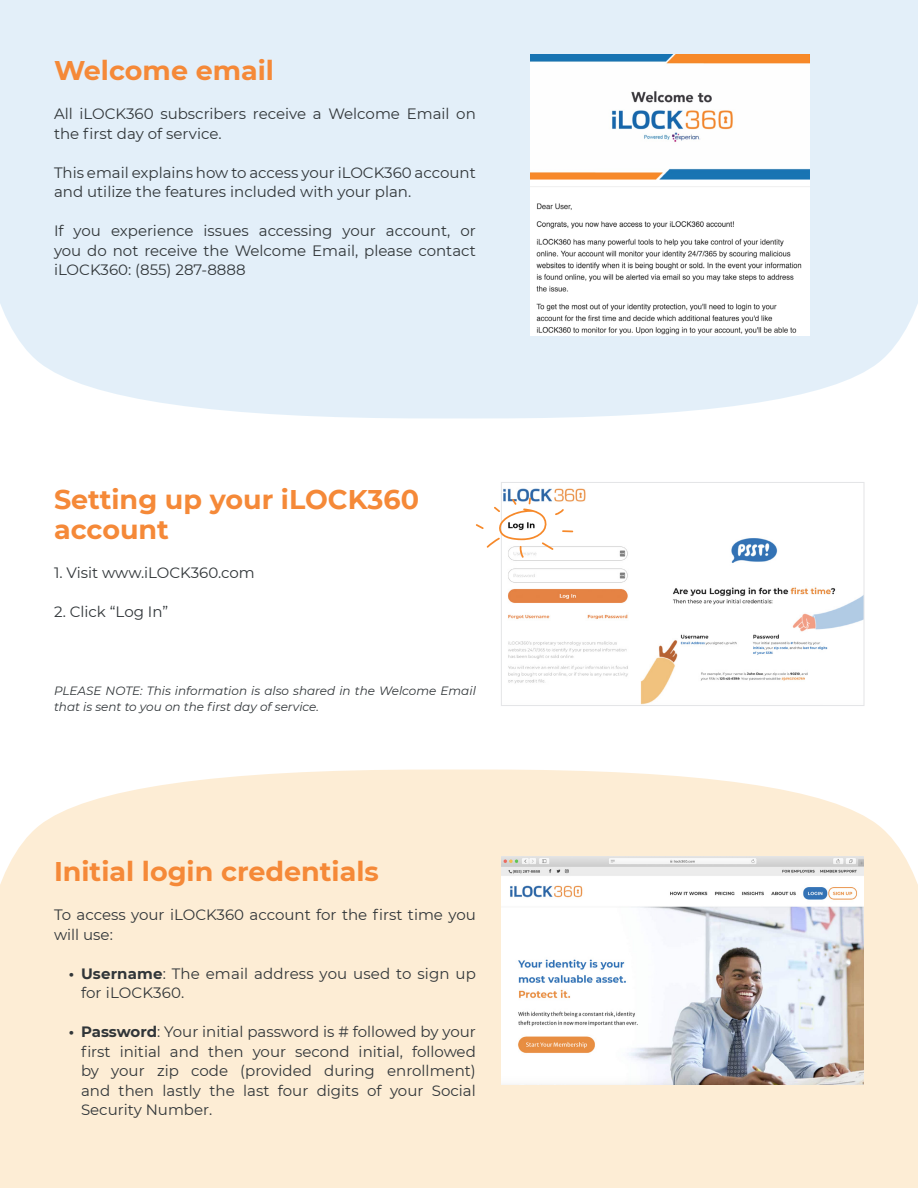
<style>
.page{position:relative;width:918px;height:1188px;background:#fff}
.page>*{position:absolute;margin:0;border:0;box-sizing:border-box;transform-origin:0 0}
.t1{font:700 27px/30px "Montserrat";color:#f58938}
.Body{font:15px/19.5px "Montserrat";color:#313639}
.Body-2{font:italic 12px/16.5px "Montserrat";color:#313639}
.s1{font-weight:700}
</style>
<div class="page">
<div style="left:0;top:0;width:918px;height:419px;background:#e3eff9"></div>
<div style="left:0;top:769px;width:918px;height:419px;background:#fdedd5"></div>
<img style="left:530px;top:54px;width:280px;height:281px">
<img style="left:501px;top:856px;width:363px;height:229px">
<img style="left:503px;top:488px;width:359px;height:216px">
<div style="left:501px;top:482px;width:363px;height:224px;border:1px solid #e4e5e7"></div>
<svg style="left:476px;top:498px;width:97px;height:60px"></svg>
<p class="t1" style="left:54px;top:54px;width:221px">Welcome email</p>
<p class="Body" style="left:54px;top:104px;width:423px">All iLOCK360 subscribers receive a Welcome Email on the first day of service.</p>
<p class="Body" style="left:54px;top:162px;width:423px">This email explains how to access your iLOCK360 account and utilize the features included with your plan.</p>
<p class="Body" style="left:54px;top:221px;width:423px;text-align:justify">If you experience issues accessing your account, or you do not receive the Welcome Email, please contact iLOCK360: (855) 287-8888</p>
<p class="t1" style="left:54px;top:483px;width:367px">Setting up your iLOCK360 account</p>
<p class="Body" style="left:54px;top:562px;width:202px">1. Visit www.iLOCK360.com</p>
<p class="Body" style="left:54px;top:601px;width:116px">2. Click “Log In”</p>
<p class="Body-2" style="left:54px;top:682px;width:423px">PLEASE NOTE: This information is also shared in the Welcome Email that is sent to you on the first day of service.</p>
<p class="t1" style="left:54px;top:856px;width:326px">Initial login credentials</p>
<p class="Body" style="left:54px;top:905px;width:423px">To access your iLOCK360 account for the first time you will use:</p>
<p class="Body" style="left:81px;top:963px;width:396px;text-indent:-12px"><span class="s1">• Username</span>: The email address you used to sign up for iLOCK360.</p>
<p class="Body" style="left:81px;top:1022px;width:396px;text-align:justify;text-indent:-12px"><span class="s1">• Password</span>: Your initial password is # followed by your first initial and then your second initial, followed by your zip code (provided during enrollment) and then lastly the last four digits of your Social Security Number.</p>
</div>
